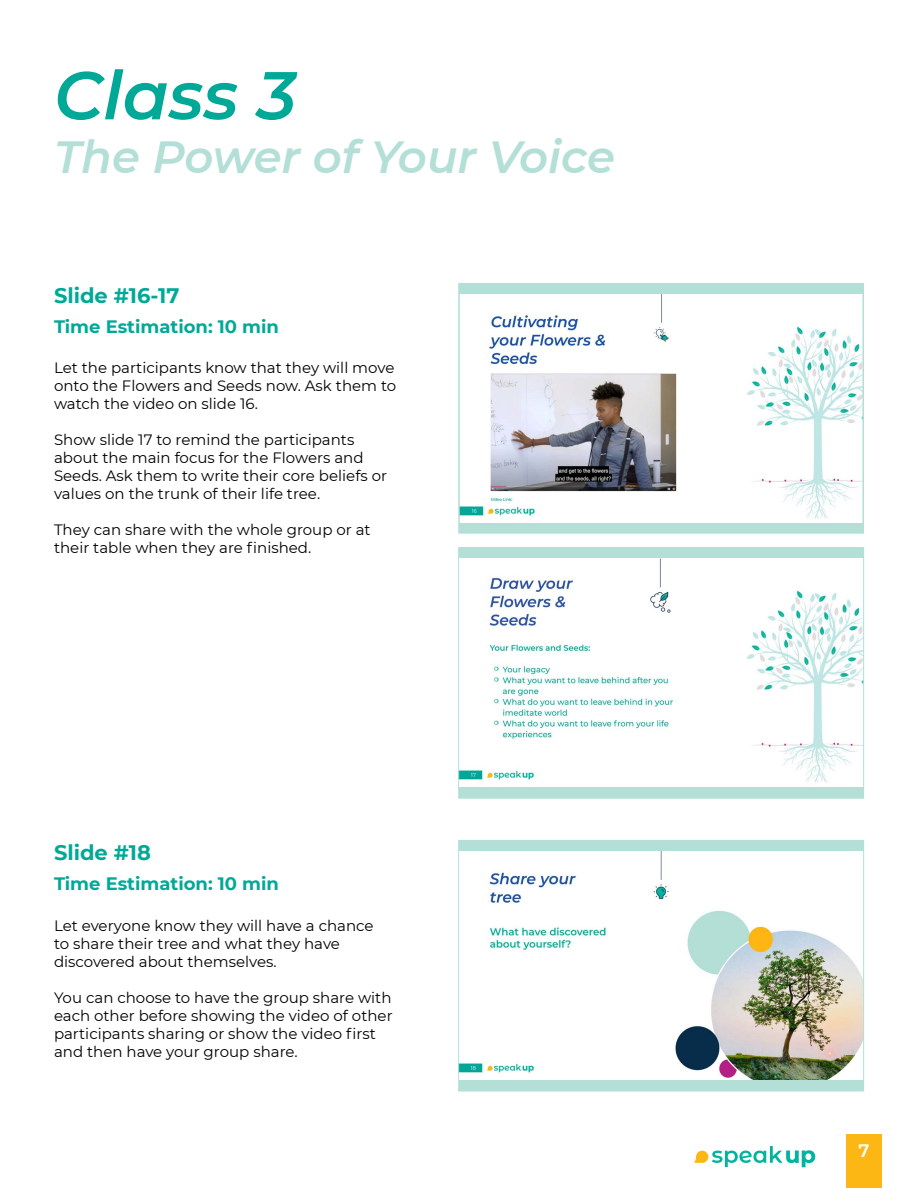
<style>
.page{position:relative;width:918px;height:1188px;background:#fff}
.page>*{position:absolute;margin:0;border:0;box-sizing:border-box;transform-origin:0 0}
.t1{font:italic 600 67.5px "Montserrat";color:#00a997}
.t2{font:italic 600 45px "Montserrat";color:#b3dfd7}
.t3{font:700 21px "Montserrat";color:#00a997}
.t4{font:700 18px "Montserrat";color:#00a997}
.t5{font:600 18px "Montserrat";color:#fff}
.t6{font:15px/18px "Montserrat";color:#000}
</style>
<div class="page">
<svg style="left:694px;top:1146px;width:121px;height:21px"></svg>
<div style="left:846px;top:1134px;width:36px;height:54px;background:#fdb714"></div>
<div style="left:459px;top:284px;width:404px;height:249px;background:#b3dfd7"></div>
<img style="left:461px;top:295px;width:400px;height:227px">
<div style="left:458px;top:283px;width:406px;height:251px;border:2px solid #b3dfd7"></div>
<div style="left:459px;top:840px;width:405px;height:251px;background:#b3dfd7"></div>
<img style="left:460px;top:852px;width:402px;height:228px">
<div style="left:458px;top:840px;width:406px;height:251px;border:1px solid #b2e1d8"></div>
<div style="left:459px;top:548px;width:405px;height:250px;background:#b3dfd7"></div>
<img style="left:460px;top:559px;width:402px;height:228px">
<div style="left:458px;top:547px;width:406px;height:252px;border:1px solid #b2e1d8"></div>
<h1 class="t1" style="left:54px;top:48px;width:244px">Class 3</h1>
<h2 class="t2" style="left:54px;top:125px;width:562px">The Power of Your Voice</h2>
<h3 class="t3" style="left:54px;top:280px;width:127px">Slide #16-17</h3>
<p class="t4" style="left:54px;top:314px;width:226px">Time Estimation: 10 min</p>
<p class="t6" style="left:54px;top:359px;width:344px">Let the participants know that they will move onto the Flowers and Seeds now. Ask them to watch the video on slide 16.</p>
<p class="t6" style="left:54px;top:431px;width:335px">Show slide 17 to remind the participants about the main focus for the Flowers and Seeds. Ask them to write their core beliefs or values on the trunk of their life tree.</p>
<p class="t6" style="left:54px;top:521px;width:318px">They can share with the whole group or at their table when they are finished.</p>
<h3 class="t3" style="left:54px;top:838px;width:98px">Slide #18</h3>
<p class="t4" style="left:54px;top:871px;width:226px">Time Estimation: 10 min</p>
<p class="t6" style="left:54px;top:916px;width:321px">Let everyone know they will have a chance to share their tree and what they have discovered about themselves.</p>
<p class="t6" style="left:54px;top:988px;width:340px">You can choose to have the group share with each other before showing the video of other participants sharing or show the video first and then have your group share.</p>
<p class="t5" style="left:859px;top:1138px;width:12px">7</p>
</div>
